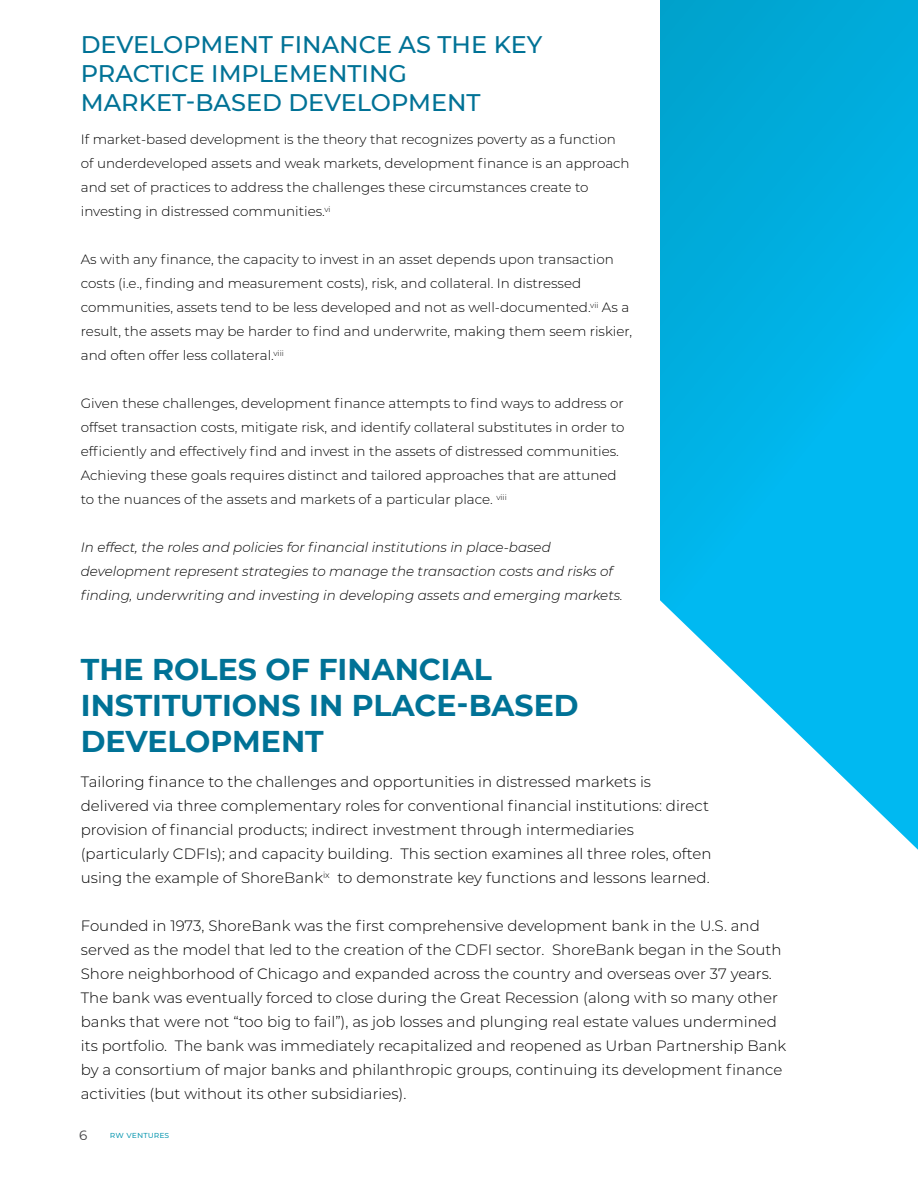
<style>
.page{position:relative;width:918px;height:1188px;background:#fff}
.page>*{position:absolute;margin:0;border:0;box-sizing:border-box;transform-origin:0 0}
.t1{font:700 30px/36px "Montserrat";color:#007296}
.t2{font:500 24px/28.8px "Montserrat";color:#007296}
.t3{font:300 15px/24px "Montserrat";color:#000}
.t4{font:300 13.5px/24px "Montserrat";color:#000}
.t5{font:italic 300 13.5px/24px "Montserrat";color:#000}
.t6{font:13.5px "Montserrat";color:#414042}
.t7{font:9px "Montserrat";letter-spacing:.005em;color:#0093ad}
</style>
<div class="page">
<svg style="left:660px;top:0;width:258px;height:850px;background:#26bde9"></svg>
<h2 class="t2" style="left:81px;top:29px;width:463px">DEVELOPMENT FINANCE AS THE KEY<br>PRACTICE IMPLEMENTING<br>MARKET-BASED DEVELOPMENT</h2>
<p class="t4" style="left:81px;top:127px;width:550px">If market-based development is the theory that recognizes poverty as a function of underdeveloped assets and weak markets, development finance is an approach and set of practices to address the challenges these circumstances create to investing in distressed communities.<sup>vi</sup></p>
<p class="t4" style="left:81px;top:247px;width:553px">As with any finance, the capacity to invest in an asset depends upon transaction costs (i.e., finding and measurement costs), risk, and collateral. In distressed communities, assets tend to be less developed and not as well-documented.<sup>vii</sup> As a result, the assets may be harder to find and underwrite, making them seem riskier, and often offer less collateral.<sup>viii</sup></p>
<p class="t4" style="left:81px;top:391px;width:545px">Given these challenges, development finance attempts to find ways to address or offset transaction costs, mitigate risk, and identify collateral substitutes in order to efficiently and effectively find and invest in the assets of distressed communities.<br>Achieving these goals requires distinct and tailored approaches that are attuned to the nuances of the assets and markets of a particular place. <sup>viii</sup></p>
<p class="t5" style="left:81px;top:535px;width:544px">In effect, the roles and policies for financial institutions in place-based development represent strategies to manage the transaction costs and risks of finding, underwriting and investing in developing assets and emerging markets.</p>
<h1 class="t1" style="left:81px;top:650px;width:499px">THE ROLES OF FINANCIAL<br>INSTITUTIONS IN PLACE-BASED<br>DEVELOPMENT</h1>
<p class="t3" style="left:81px;top:769px;width:632px">Tailoring finance to the challenges and opportunities in distressed markets is delivered via three complementary roles for conventional financial institutions: direct provision of financial products; indirect investment through intermediaries (particularly CDFIs); and capacity building. This section examines all three roles, often using the example of ShoreBank<sup>ix</sup> to demonstrate key functions and lessons learned.</p>
<p class="t3" style="left:81px;top:913px;width:707px">Founded in 1973, ShoreBank was the first comprehensive development bank in the U.S. and served as the model that led to the creation of the CDFI sector. ShoreBank began in the South Shore neighborhood of Chicago and expanded across the country and overseas over 37 years.<br>The bank was eventually forced to close during the Great Recession (along with so many other banks that were not “too big to fail”), as job losses and plunging real estate values undermined its portfolio. The bank was immediately recapitalized and reopened as Urban Partnership Bank by a consortium of major banks and philanthropic groups, continuing its development finance activities (but without its other subsidiaries).</p>
<p class="t6" style="left:79px;top:1126px;width:10px">6</p>
<p class="t7" style="left:110px;top:1129px;width:61px">RW Ventur es</p>
</div>
